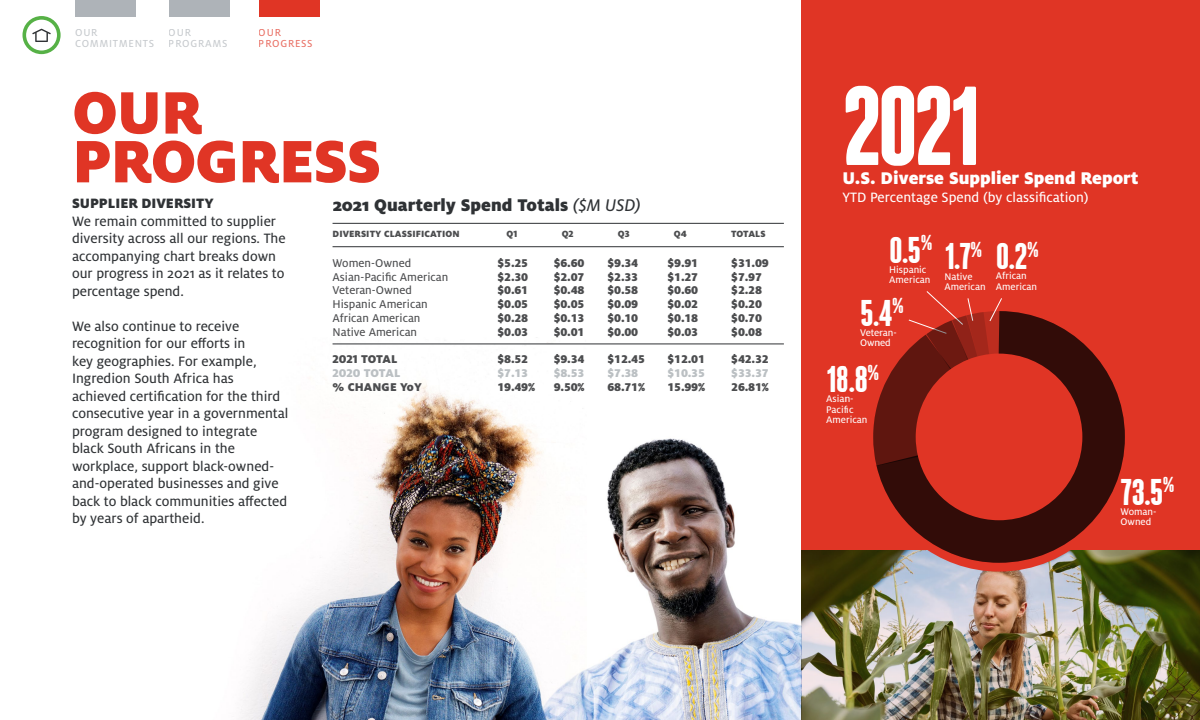
<style>
.page{position:relative;width:1200px;height:720px;background:#fff}
.page>*{position:absolute;margin:0;border:0;box-sizing:border-box;transform-origin:0 0}
.t1{font:700 112px "Franchise";color:#fff}
.t2{font:900 66.25px/48.8px "Milo Pro";letter-spacing:-.015em;color:#e03525}
.t3{font:700 37px "Franchise";color:#fff}
.t4{font:900 18.75px "Milo Pro";color:#2f3235}
.t5{font:900 18.75px "Milo Pro";color:#fff}
.t6{font:15px/17.5px "Milo Pro Text";color:#2f3235}
.t7{font:15px "Milo Pro Text";color:#fff}
.t8{font:900 15px "Milo Pro";color:#2f3235}
.t9{font:900 12.5px "Milo Pro";letter-spacing:-.02em;color:#4c4d4f}
.t10{font:12.5px "Milo Pro Text";color:#4c4d4f}
.t11{font:900 12.5px "Milo Pro";letter-spacing:-.02em;color:#bbc0c3}
.t12{font:900 12.5px "Milo Pro";letter-spacing:.01em;color:#4c4d4f}
.t13{font:11.25px/11.2px "Milo Pro Text";letter-spacing:.06em;color:#aeb3b8}
.t14{font:11.25px/11.2px "Milo Pro Text";letter-spacing:.06em;color:#e03525}
.t15{font:10.62px/10.2px "Milo Pro Text";color:#fff}
.t16{font:900 10px "Milo Pro";letter-spacing:.01em;color:#4c4d4f}
.s1{font-family:"Milo Pro Text";font-weight:400;font-style:italic}
</style>
<div class="page">
<div style="left:802px;top:0;width:398px;height:720px;background:#e03525"></div>
<img style="left:802px;top:550px;width:398px;height:170px">
<img style="left:837px;top:550px;width:317px;height:47px">
<img style="left:240px;top:342px;width:346px;height:378px">
<img style="left:537px;top:419px;width:265px;height:301px">
<svg style="left:865px;top:311px;width:271px;height:253px"></svg>
<svg style="left:865px;top:291px;width:137px;height:177px"></svg>
<div style="left:169px;top:0;width:61px;height:17px;background:#aeb3b8"></div>
<div style="left:259px;top:0;width:61px;height:17px;background:#e03525"></div>
<div style="left:75px;top:0;width:61px;height:17px;background:#aeb3b8"></div>
<svg style="left:32px;top:29px;width:19px;height:13px"></svg>
<div style="left:23px;top:16px;width:38px;height:38px;border:4px solid #56b146;border-radius:50%"></div>
<hr style="left:333px;top:223px;width:451px;height:1px;background:#2f3235">
<hr style="left:333px;top:247px;width:451px;height:1px;background:#2f3235">
<hr style="left:333px;top:344px;width:451px;height:1px;background:#2f3235">
<p class="t13" style="left:75px;top:27px;width:80px">OUR<br>COMMITMENTS</p>
<p class="t13" style="left:169px;top:27px;width:60px">OUR<br>PROGRAMS</p>
<p class="t14" style="left:259px;top:27px;width:55px">OUR<br>PROGRESS</p>
<h2 class="t2" style="left:72px;top:88px;width:310px">OUR<br>PROGRESS</h2>
<p class="t8" style="left:72px;top:194px;width:143px">SUPPLIER DIVERSITY</p>
<p class="t6" style="left:72px;top:212px;width:215px">We remain committed to supplier diversity across all our regions. The accompanying chart breaks down our progress in 2021 as it relates to percentage spend.</p>
<p class="t6" style="left:72px;top:317px;width:218px">We also continue to receive recognition for our efforts in<br>key geographies. For example,<br>Ingredion South Africa has achieved certification for the third consecutive year in a governmental program designed to integrate black South Africans in the workplace, support black-owned&shy;and-operated businesses and give back to black communities affected by years of apartheid.</p>
<p class="t4" style="left:333px;top:194px;width:310px">2021 Quarterly Spend Totals <span class="s1">($M USD)</span></p>
<p class="t16" style="left:333px;top:228px;width:129px">DIVERSITY CLASSIFICATION</p>
<p class="t16" style="left:507px;top:228px;width:12px">Q1</p>
<p class="t16" style="left:562px;top:228px;width:13px">Q2</p>
<p class="t16" style="left:618px;top:228px;width:13px">Q3</p>
<p class="t16" style="left:674px;top:228px;width:14px">Q4</p>
<p class="t16" style="left:731px;top:228px;width:36px">TOTALS</p>
<p class="t10" style="left:333px;top:256px;width:80px">Women-Owned</p>
<p class="t9" style="left:498px;top:255px;width:32px">$5.25</p>
<p class="t9" style="left:554px;top:255px;width:32px">$6.60</p>
<p class="t9" style="left:608px;top:255px;width:32px">$9.34</p>
<p class="t9" style="left:668px;top:255px;width:32px">$9.91</p>
<p class="t9" style="left:731px;top:255px;width:39px">$31.09</p>
<p class="t10" style="left:333px;top:270px;width:117px">Asian-Pacific American</p>
<p class="t9" style="left:498px;top:269px;width:32px">$2.30</p>
<p class="t9" style="left:554px;top:269px;width:32px">$2.07</p>
<p class="t9" style="left:608px;top:269px;width:32px">$2.33</p>
<p class="t9" style="left:668px;top:269px;width:32px">$1.27</p>
<p class="t9" style="left:731px;top:269px;width:32px">$7.97</p>
<p class="t10" style="left:333px;top:283px;width:81px">Veteran-Owned</p>
<p class="t9" style="left:498px;top:283px;width:32px">$0.61</p>
<p class="t9" style="left:554px;top:283px;width:32px">$0.48</p>
<p class="t9" style="left:608px;top:283px;width:32px">$0.58</p>
<p class="t9" style="left:668px;top:283px;width:32px">$0.60</p>
<p class="t9" style="left:731px;top:283px;width:32px">$2.28</p>
<p class="t10" style="left:333px;top:297px;width:97px">Hispanic American</p>
<p class="t9" style="left:498px;top:297px;width:32px">$0.05</p>
<p class="t9" style="left:554px;top:297px;width:32px">$0.05</p>
<p class="t9" style="left:608px;top:297px;width:32px">$0.09</p>
<p class="t9" style="left:668px;top:297px;width:32px">$0.02</p>
<p class="t9" style="left:731px;top:297px;width:32px">$0.20</p>
<p class="t10" style="left:333px;top:311px;width:89px">African American</p>
<p class="t9" style="left:498px;top:310px;width:32px">$0.28</p>
<p class="t9" style="left:554px;top:310px;width:32px">$0.13</p>
<p class="t9" style="left:608px;top:310px;width:32px">$0.10</p>
<p class="t9" style="left:668px;top:310px;width:32px">$0.18</p>
<p class="t9" style="left:731px;top:310px;width:32px">$0.70</p>
<p class="t10" style="left:333px;top:325px;width:86px">Native American</p>
<p class="t9" style="left:498px;top:324px;width:32px">$0.03</p>
<p class="t9" style="left:554px;top:324px;width:32px">$0.01</p>
<p class="t9" style="left:608px;top:324px;width:32px">$0.00</p>
<p class="t9" style="left:668px;top:324px;width:32px">$0.03</p>
<p class="t9" style="left:731px;top:324px;width:32px">$0.08</p>
<p class="t9" style="left:333px;top:352px;width:66px">2021 TOTAL</p>
<p class="t9" style="left:498px;top:352px;width:32px">$8.52</p>
<p class="t9" style="left:554px;top:352px;width:32px">$9.34</p>
<p class="t9" style="left:608px;top:352px;width:39px">$12.45</p>
<p class="t9" style="left:668px;top:352px;width:39px">$12.01</p>
<p class="t9" style="left:731px;top:352px;width:39px">$42.32</p>
<p class="t11" style="left:333px;top:365px;width:69px">2020 TOTAL</p>
<p class="t11" style="left:498px;top:365px;width:32px">$7.13</p>
<p class="t11" style="left:554px;top:365px;width:32px">$8.53</p>
<p class="t11" style="left:608px;top:365px;width:32px">$7.38</p>
<p class="t11" style="left:668px;top:365px;width:39px">$10.35</p>
<p class="t11" style="left:731px;top:365px;width:39px">$33.37</p>
<p class="t12" style="left:333px;top:379px;width:91px">% CHANGE YoY</p>
<p class="t9" style="left:498px;top:379px;width:39px">19.49%</p>
<p class="t9" style="left:554px;top:379px;width:32px">9.50%</p>
<p class="t9" style="left:608px;top:379px;width:39px">68.71%</p>
<p class="t9" style="left:668px;top:379px;width:39px">15.99%</p>
<p class="t9" style="left:731px;top:379px;width:39px">26.81%</p>
<h1 class="t1" style="left:841px;top:74px;width:141px">2021</h1>
<p class="t5" style="left:842px;top:167px;width:298px">U.S. Diverse Supplier Spend Report</p>
<p class="t7" style="left:842px;top:189px;width:248px">YTD Percentage Spend (by classification)</p>
<h3 class="t3" style="left:889px;top:232px;width:45px">0.5<sup>%</sup></h3>
<p class="t15" style="left:889px;top:265px;width:43px">Hispanic<br>American</p>
<h3 class="t3" style="left:860px;top:296px;width:45px">5.4<sup>%</sup></h3>
<p class="t15" style="left:860px;top:328px;width:38px">Veteran-<br>Owned</p>
<h3 class="t3" style="left:826px;top:362px;width:54px">18.8<sup>%</sup></h3>
<p class="t15" style="left:826px;top:394px;width:43px">Asian-<br>Pacific<br>American</p>
<h3 class="t3" style="left:944px;top:239px;width:96px">1.7<sup>%</sup> 0.2<sup>%</sup></h3>
<p class="t15" style="left:944px;top:271px;width:43px">Native<br>American</p>
<p class="t15" style="left:996px;top:271px;width:43px">African<br>American</p>
<h3 class="t3" style="left:1120px;top:475px;width:56px">73.5<sup>%</sup></h3>
<p class="t15" style="left:1120px;top:507px;width:38px">Woman-<br>Owned</p>
</div>
